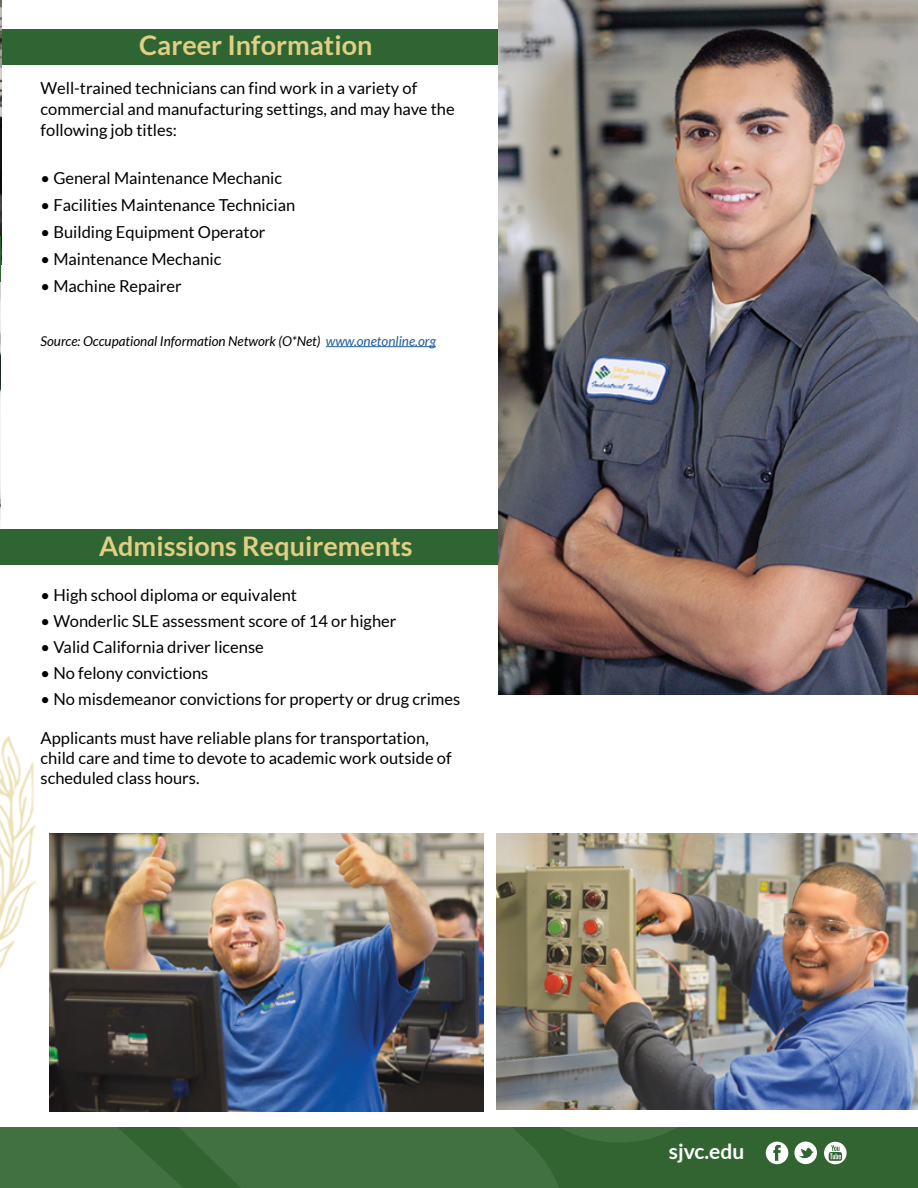
<style>
.page{position:relative;width:918px;height:1188px;background:#fff}
.page>*{position:absolute;margin:0;border:0;box-sizing:border-box;transform-origin:0 0}
.t1{font:700 27px "Lato";color:#e1cf83}
.t2{font:700 21px "Lato";color:#fff}
.t3{font:16.5px/21px "Lato";color:#000}
.t4{font:italic 13.5px "Lato";color:#000}
.s1{color:#215e9e}
</style>
<div class="page">
<div style="left:0;top:1128px;width:918px;height:60px;background:#316431"></div>
<svg style="left:0;top:1128px;width:676px;height:60px"></svg>
<div style="left:1px;top:29px;width:778px;height:36px;background:#2f6532"></div>
<img style="left:0;top:0;width:1px;height:237px">
<div style="left:0;top:529px;width:498px;height:36px;background:#2f6532"></div>
<img style="left:0;top:736px;width:35px;height:233px">
<hr style="left:326px;top:346px;width:110px;height:1px;background:#215e9e">
<img style="left:498px;top:0;width:420px;height:694px">
<img style="left:50px;top:833px;width:434px;height:279px">
<svg style="left:794px;top:1142px;width:23px;height:22px"></svg>
<svg style="left:766px;top:1142px;width:22px;height:22px"></svg>
<svg style="left:824px;top:1142px;width:23px;height:22px"></svg>
<img style="left:497px;top:833px;width:421px;height:276px">
<img style="left:0;top:282px;width:1px;height:239px">
<hr style="left:0;top:237px;width:1px;height:45px;background:#2f6532">
<p class="t1" style="left:139px;top:29px;width:235px">Career Information</p>
<p class="t3" style="left:41px;top:77px;width:378px">Well-trained technicians can find work in a variety of</p>
<p class="t3" style="left:41px;top:98px;width:416px">commercial and manufacturing settings, and may have the following job titles:</p>
<p class="t3" style="left:41px;top:167px;width:243px">• General Maintenance Mechanic</p>
<p class="t3" style="left:41px;top:194px;width:256px">• Facilities Maintenance Technician</p>
<p class="t3" style="left:41px;top:221px;width:226px">• Building Equipment Operator</p>
<p class="t3" style="left:41px;top:248px;width:182px">• Maintenance Mechanic</p>
<p class="t3" style="left:41px;top:275px;width:143px">• Machine Repairer</p>
<p class="t4" style="left:41px;top:333px;width:397px">Source: Occupational Information Network (O*Net) <span class="s1">www.onetonline.org</span></p>
<p class="t1" style="left:99px;top:530px;width:315px">Admissions Requirements</p>
<p class="t3" style="left:41px;top:585px;width:258px">• High school diploma or equivalent</p>
<p class="t3" style="left:41px;top:611px;width:357px">• Wonderlic SLE assessment score of 14 or higher</p>
<p class="t3" style="left:41px;top:636px;width:225px">• Valid California driver license</p>
<p class="t3" style="left:41px;top:662px;width:169px">• No felony convictions</p>
<p class="t3" style="left:41px;top:688px;width:421px">• No misdemeanor convictions for property or drug crimes</p>
<p class="t3" style="left:41px;top:728px;width:390px">Applicants must have reliable plans for transportation,</p>
<p class="t3" style="left:41px;top:747px;width:412px">child care and time to devote to academic work outside of</p>
<p class="t3" style="left:41px;top:767px;width:160px">scheduled class hours.</p>
<p class="t2" style="left:669px;top:1140px;width:77px">sjvc.edu</p>
</div>
